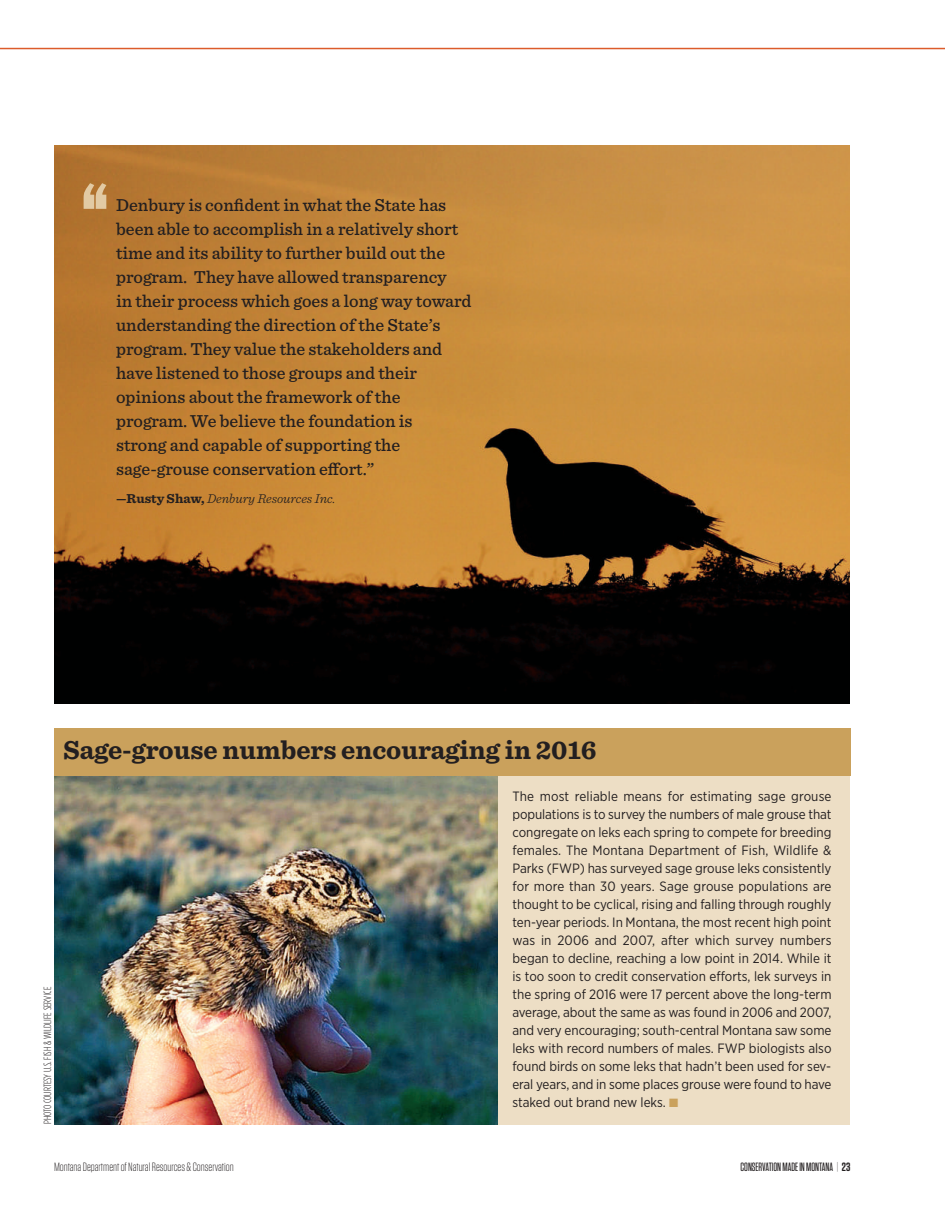
<style>
.page{position:relative;width:945px;height:1215px;background:#fff}
.page>*{position:absolute;margin:0;border:0;box-sizing:border-box;transform-origin:0 0}
.t1{font:900 72px "Tungsten";color:#e2caa4}
.t2{font:700 27px "Sentinel";color:#231f20}
.t3{font:500 18px/24px "Sentinel";color:#231f20}
.t4{font:13.5px/18px "Gotham Narrow";letter-spacing:-.005em;color:#231f20;text-align:justify}
.t5{font:italic 300 13.5px "Sentinel";color:#231f20}
.t6{font:300 12px "Tungsten";color:#231f20}
.t7{font:500 12px "Tungsten Narrow";color:#231f20}
.t8{font:300 10.5px "Gotham Condensed";color:#231f20}
.s1{font-weight:700;font-style:normal}
.s2{color:#caa15c}
.s3{font-weight:200}
.s4{font-family:"Tungsten";font-weight:600}
</style>
<div class="page">
<hr style="left:0;top:48px;width:945px;height:1px;background:#dc5c2b">
<div style="left:54px;top:728px;width:796px;height:396px;background:#eddec5"></div>
<img style="left:54px;top:776px;width:443px;height:348px">
<div style="left:54px;top:728px;width:797px;height:48px;background:#caa15c"></div>
<img style="left:54px;top:146px;width:796px;height:558px">
<h1 class="t1" style="left:83px;top:167px;width:26px">“</h1>
<p class="t3" style="left:116px;top:194px;width:357px">Denbury is confident in what the State has been able to accomplish in a relatively short time and its ability to further build out the program. They have allowed transparency<br>in their process which goes a long way toward understanding the direction of the State’s program. They value the stakeholders and have listened to those groups and their opinions about the framework of the program. We believe the foundation is<br>strong and capable of supporting the sage-grouse conservation effort.”</p>
<p class="t5" style="left:116px;top:494px;width:221px"><span class="s1">—Rusty Shaw,</span> Denbury Resources Inc.</p>
<p class="t8" style="left:41px;top:1124px;width:139px;rotate:-90deg">PHOTO COURTESY U.S. FISH &amp; WILDLIFE SERVICE</p>
<h2 class="t2" style="left:63px;top:740px;width:535px">Sage-grouse numbers encouraging in 2016</h2>
<p class="t4" style="left:512px;top:788px;width:321px">The most reliable means for estimating sage grouse populations is to survey the numbers of male grouse that congregate on leks each spring to compete for breeding females. The Montana Department of Fish, Wildlife &amp; Parks (FWP) has surveyed sage grouse leks consistently for more than 30 years. Sage grouse populations are thought to be cyclical, rising and falling through roughly ten-year periods. In Montana, the most recent high point was in 2006 and 2007, after which survey numbers began to decline, reaching a low point in 2014. While it is too soon to credit conservation efforts, lek surveys in the spring of 2016 were 17 percent above the long-term average, about the same as was found in 2006 and 2007, and very encouraging; south-central Montana saw some leks with record numbers of males. FWP biologists also found birds on some leks that hadn’t been used for sev&shy;eral years, and in some places grouse were found to have staked out brand new leks. <span class="s2">■</span></p>
<p class="t6" style="left:54px;top:1163px;width:181px">MontanaDepartmentofNaturalResources&amp;Conservation</p>
<p class="t7" style="left:741px;top:1163px;width:111px">CONSERVATIONMADEINMONTANA <span class="s3">|</span> <span class="s4">23</span></p>
</div>
